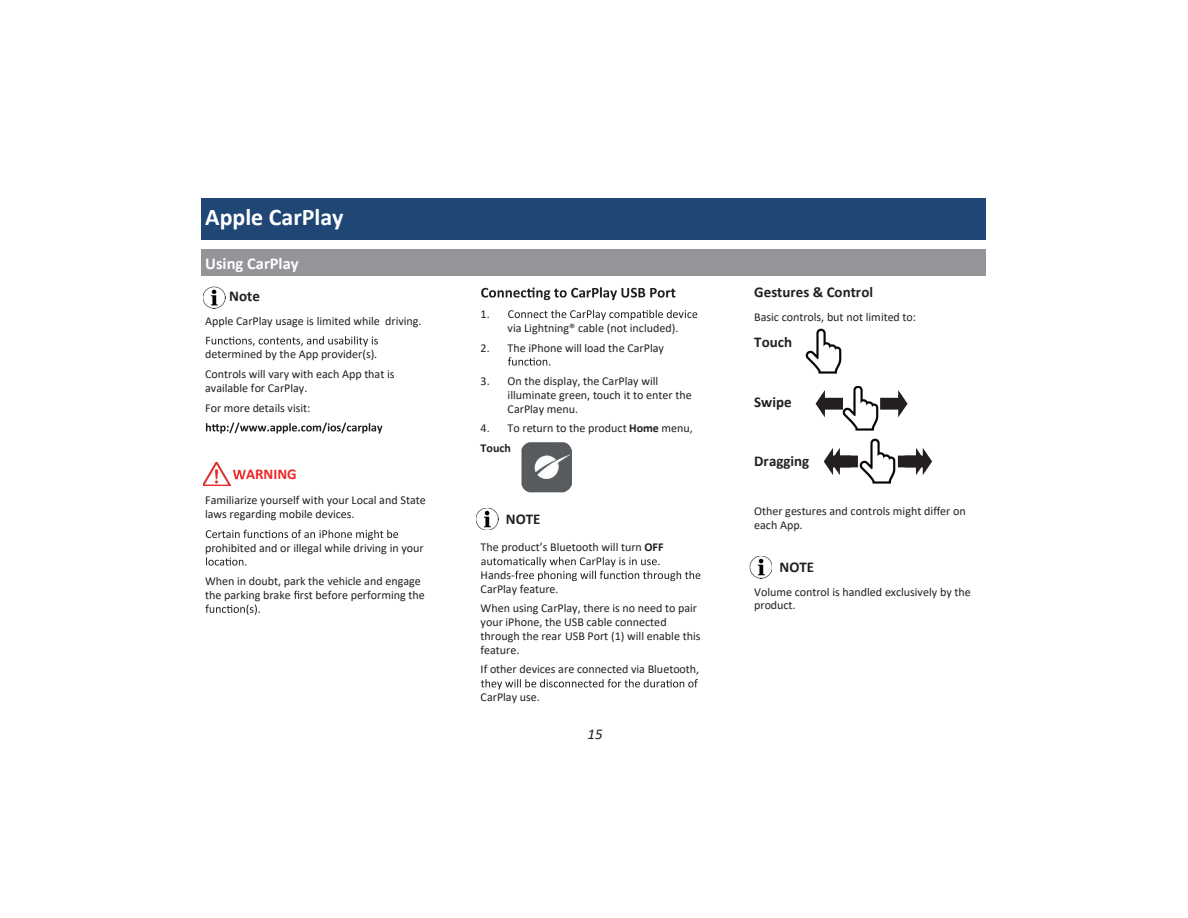
<style>
.page{position:relative;width:1188px;height:918px;background:#fff}
.page>*{position:absolute;margin:0;border:0;box-sizing:border-box;transform-origin:0 0}
.t1{font:700 24px "Calibri";color:#fff}
.t2{font:700 16.5px "Calibri";color:#fff}
.t3{font:700 15px "Calibri";color:#231f20}
.t4{font:700 15px "Calibri";color:#ee2928}
.t5{font:italic 15px "Calibri";color:#231f20}
.t6{font:12px/13.8px "Calibri";letter-spacing:-.005em;color:#231f20}
.s1{font-weight:700}
</style>
<div class="page">
<div style="left:201px;top:198px;width:785px;height:42px;background:#1f4675"></div>
<div style="left:201px;top:249px;width:785px;height:26px;background:#939598"></div>
<svg style="left:206px;top:336px;width:172px;height:11px"></svg>
<svg style="left:206px;top:423px;width:176px;height:10px"></svg>
<img style="left:203px;top:286px;width:22px;height:22px">
<svg style="left:206px;top:530px;width:192px;height:10px"></svg>
<svg style="left:206px;top:557px;width:40px;height:9px"></svg>
<svg style="left:294px;top:591px;width:5px;height:8px"></svg>
<svg style="left:205px;top:604px;width:55px;height:11px"></svg>
<svg style="left:233px;top:470px;width:13px;height:9px"></svg>
<img style="left:203px;top:462px;width:27px;height:24px">
<svg style="left:481px;top:287px;width:194px;height:13px"></svg>
<svg style="left:508px;top:310px;width:189px;height:10px"></svg>
<svg style="left:508px;top:357px;width:42px;height:9px"></svg>
<img style="left:805px;top:329px;width:36px;height:45px">
<img style="left:843px;top:386px;width:35px;height:45px">
<svg style="left:880px;top:390px;width:28px;height:27px"></svg>
<svg style="left:816px;top:390px;width:27px;height:27px"></svg>
<img style="left:859px;top:439px;width:36px;height:45px">
<svg style="left:898px;top:448px;width:34px;height:27px"></svg>
<svg style="left:824px;top:448px;width:34px;height:27px"></svg>
<svg style="left:933px;top:507px;width:7px;height:8px"></svg>
<svg style="left:481px;top:557px;width:219px;height:24px"></svg>
<svg style="left:481px;top:679px;width:217px;height:10px"></svg>
<img style="left:476px;top:508px;width:22px;height:22px">
<img style="left:750px;top:556px;width:22px;height:22px">
<img style="left:521px;top:442px;width:51px;height:51px">
<h1 class="t1" style="left:205px;top:200px;width:140px">Apple CarPlay</h1>
<h2 class="t2" style="left:205px;top:252px;width:95px">Using CarPlay</h2>
<p class="t3" style="left:229px;top:285px;width:32px">Note</p>
<p class="t6" style="left:205px;top:314px;width:218px">Apple CarPlay usage is limited while driving.</p>
<p class="t6" style="left:205px;top:344px;width:191px;line-height:19.6px">determined by the App provider(s).<br>Controls will vary with each App that is</p>
<p class="t6" style="left:205px;top:378px;width:107px;line-height:19.8px">available for CarPlay.<br>For more details visit:</p>
<p class="t4" style="left:246px;top:464px;width:52px">ARNING</p>
<p class="t6" style="left:205px;top:493px;width:222px">Familiarize yourself with your Local and State laws regarding mobile devices.</p>
<p class="t6" style="left:205px;top:540px;width:220px">prohibited and or illegal while driving in your</p>
<p class="t6" style="left:205px;top:574px;width:221px">When in doubt, park the vehicle and engage the parking brake rst before performing the</p>
<p class="t6" style="left:481px;top:307px;width:11px">1.</p>
<p class="t6" style="left:508px;top:321px;width:172px">via Lightning® cable (not included).</p>
<p class="t6" style="left:481px;top:340px;width:185px">2. The iPhone will load the CarPlay</p>
<p class="t6" style="left:508px;top:374px;width:186px;text-indent:-27px">3. On the display, the CarPlay will illuminate green, touch it to enter the<br>CarPlay menu.</p>
<p class="t6" style="left:481px;top:418px;width:214px;line-height:19.8px">4. To return to the product <span class="s1">Home</span> menu,<br><span class="s1">Touch</span></p>
<p class="t3" style="left:506px;top:508px;width:36px">NOTE</p>
<p class="t6" style="left:481px;top:540px;width:185px">The product’s Bluetooth will turn <span class="s1">OFF</span></p>
<p class="t6" style="left:481px;top:568px;width:79px">Hands-<br>CarPlay feature.</p>
<p class="t6" style="left:481px;top:601px;width:222px">When using CarPlay, there is no need to pair your iPhone, the USB cable connected through the rear USB Port (1) will enable this feature.</p>
<p class="t6" style="left:481px;top:662px;width:220px">If other devices are connected via Bluetooth,</p>
<p class="t6" style="left:481px;top:690px;width:61px">CarPlay use.</p>
<p class="t5" style="left:588px;top:724px;width:17px">15</p>
<p class="t3" style="left:754px;top:282px;width:120px">Gestures &amp; Control</p>
<p class="t6" style="left:754px;top:310px;width:163px">Basic controls, but not limited to:</p>
<p class="t3" style="left:754px;top:332px;width:39px">Touch</p>
<p class="t3" style="left:754px;top:391px;width:39px">Swipe</p>
<p class="t3" style="left:754px;top:451px;width:57px">Dragging</p>
<p class="t6" style="left:754px;top:504px;width:213px">Other gestures and controls might di er on</p>
<p class="t6" style="left:754px;top:518px;width:50px">each App.</p>
<p class="t3" style="left:779px;top:556px;width:36px">NOTE</p>
<p class="t6" style="left:754px;top:584px;width:218px">Volume control is handled exclusively by the product.</p>
</div>
